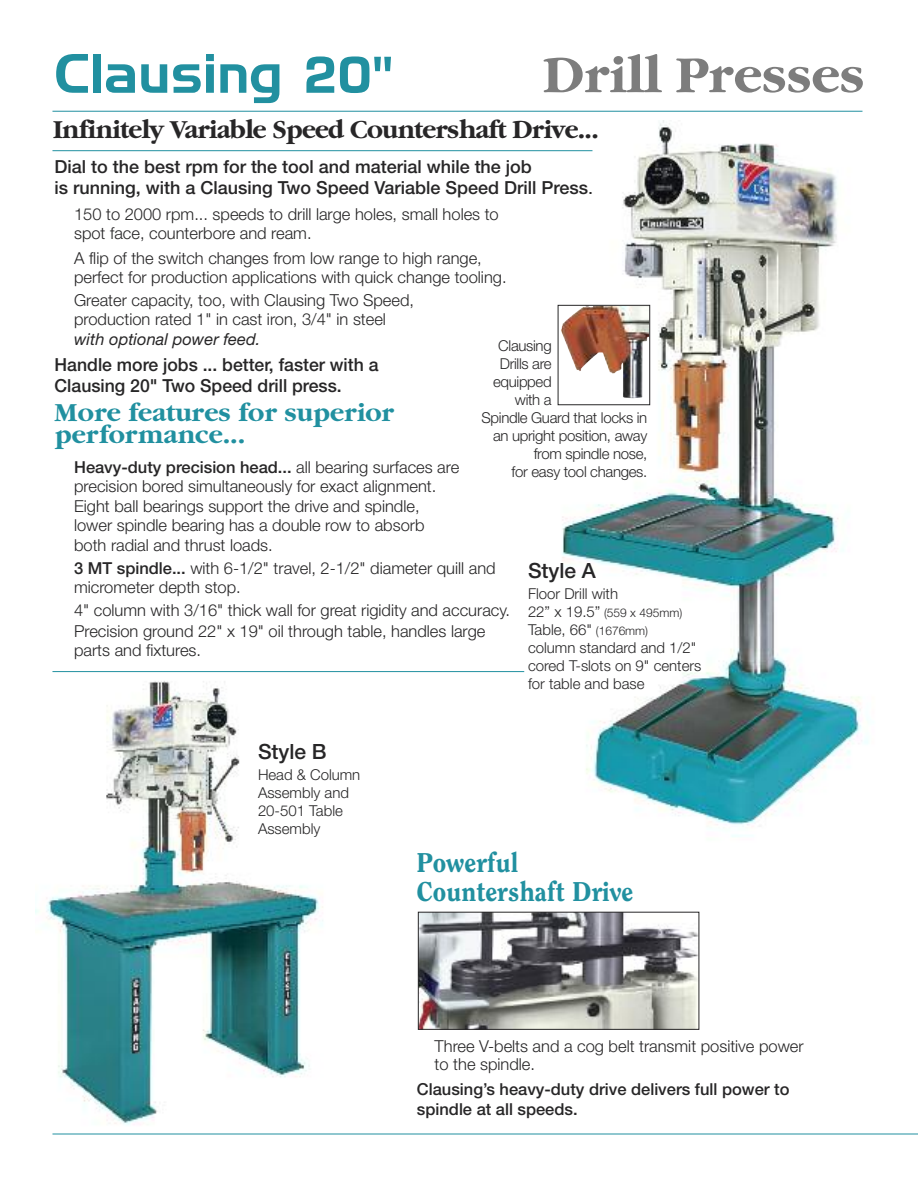
<style>
.page{position:relative;width:918px;height:1188px;background:#fff}
.page>*{position:absolute;margin:0;border:0;box-sizing:border-box;transform-origin:0 0}
.t1{font:700 54px "Garamond";color:#7d7d7d}
.t2{font:54px "Handel Gothic BT";color:#2190a0}
.t3{font:700 27px "Garamond";letter-spacing:-.025em;color:#272627}
.t4{font:700 27px/22.5px "Garamond";color:#2190a0}
.t5{font:800 27px/28.5px "Clearface";color:#2190a0}
.t6{font:500 21px "Helvetica Neue";color:#272627}
.t7{font:500 18px/21px "Helvetica Neue";color:#272627}
.t8{font:300 16.5px/18.9px "Helvetica Neue";color:#272627}
.t9{font:500 16.5px/19.8px "Helvetica Neue";color:#272627}
.t10{font:italic 16.5px "Helvetica Neue";color:#272627}
.t11{font:300 15px/18px "Helvetica Neue";color:#272627}
.t12{font:300 15px "Helvetica Neue";letter-spacing:-.02em;color:#272627}
.t13{font:300 12px "Helvetica Neue";color:#272627}
.s1{font-family:"Eurostile T Heav"}
.s2{font-weight:400}
.s3{font-weight:500}
.s4{font-size:15px}
.s5{font-size:12px}
</style>
<div class="page">
<img style="left:538px;top:121px;width:330px;height:716px">
<hr style="left:52px;top:111px;width:810px;height:1px;background:#2190a0">
<hr style="left:52px;top:150px;width:540px;height:1px;background:#2190a0">
<img style="left:561px;top:307px;width:87px;height:91px">
<div style="left:558px;top:305px;width:92px;height:100px;border:1px solid #272627"></div>
<img style="left:420px;top:914px;width:277px;height:114px">
<div style="left:418px;top:912px;width:281px;height:118px;border:1px solid #272627"></div>
<img style="left:35px;top:672px;width:311px;height:453px">
<hr style="left:52px;top:671px;width:472px;height:1px;background:#2190a0">
<hr style="left:52px;top:1134px;width:866px;height:1px;background:#2190a0">
<h1 class="t2" style="left:55px;top:54px;width:340px">Clausing <span class="s1">20"</span></h1>
<h1 class="t1" style="left:543px;top:42px;width:323px">Drill Presses</h1>
<h2 class="t3" style="left:53px;top:113px;width:547px">Infinitely Variable Speed Countershaft Drive...</h2>
<p class="t7" style="left:55px;top:157px;width:540px">Dial to the best rpm for the tool and material while the job<br>is running, with a Clausing Two Speed Variable Speed Drill Press<span class="s2">.</span></p>
<p class="t8" style="left:74px;top:207px;width:426px">150 to 2000 rpm... speeds to drill large holes, small holes to spot face, counterbore and ream.</p>
<p class="t8" style="left:74px;top:250px;width:434px">A flip of the switch changes from low range to high range, perfect for production applications with quick change tooling.</p>
<p class="t8" style="left:74px;top:292px;width:342px">Greater capacity, too, with Clausing Two Speed, production rated 1" in cast iron, 3/4" in steel</p>
<p class="t10" style="left:74px;top:334px;width:188px">with optional power feed.</p>
<p class="t7" style="left:55px;top:356px;width:325px">Handle more jobs ... better, faster with a<br>Clausing 20" Two Speed drill press.</p>
<h2 class="t4" style="left:55px;top:400px;width:341px">More features for superior performance...</h2>
<p class="t8" style="left:74px;top:459px;width:387px;line-height:19.5px"><span class="s3">Heavy-duty precision head...</span> all bearing surfaces are precision bored simultaneously for exact alignment.<br>Eight ball bearings support the drive and spindle, lower spindle bearing has a double row to absorb both radial and thrust loads.</p>
<p class="t8" style="left:74px;top:561px;width:423px"><span class="s3">3 MT spindle...</span> with 6-1/2" travel, 2-1/2" diameter quill and micrometer depth stop.</p>
<p class="t8" style="left:74px;top:602px;width:438px;line-height:20.5px">4" column with 3/16" thick wall for great rigidity and accuracy.<br>Precision ground 22" x 19" oil through table, handles large</p>
<p class="t8" style="left:74px;top:642px;width:129px">parts and fixtures.</p>
<p class="t12" style="left:498px;top:341px;width:55px">Clausing</p>
<p class="t12" style="left:500px;top:359px;width:53px">Drills are</p>
<p class="t12" style="left:493px;top:377px;width:60px">equipped</p>
<p class="t12" style="left:515px;top:395px;width:38px">with a</p>
<p class="t12" style="left:481px;top:413px;width:167px">Spindle Guard that locks in</p>
<p class="t12" style="left:493px;top:431px;width:156px">an upright position, away</p>
<p class="t12" style="left:534px;top:449px;width:115px">from spindle nose,</p>
<p class="t12" style="left:512px;top:467px;width:137px">for easy tool changes.</p>
<p class="t6" style="left:528px;top:563px;width:69px">Style A</p>
<p class="t11" style="left:528px;top:586px;width:92px">Floor Drill with</p>
<p class="t13" style="left:528px;top:609px;width:156px"><span class="s4">22” x 19.5”</span> (559 x 495mm)</p>
<p class="t11" style="left:528px;top:622px;width:175px">Table, 66" <span class="s5">(1676mm)<br></span>column standard and 1/2" cored T-slots on 9" centers for table and base</p>
<p class="t6" style="left:258px;top:744px;width:70px">Style B</p>
<p class="t11" style="left:258px;top:767px;width:104px">Head &amp; Column<br>Assembly and<br>20-501 Table<br>Assembly</p>
<h2 class="t5" style="left:416px;top:848px;width:219px">Powerful<br>Countershaft Drive</h2>
<p class="t8" style="left:435px;top:1038px;width:370px">Three V-belts and a cog belt transmit positive power to the spindle.</p>
<p class="t9" style="left:417px;top:1080px;width:374px">Clausing’s heavy-duty drive delivers full power to spindle at all speeds.</p>
</div>
